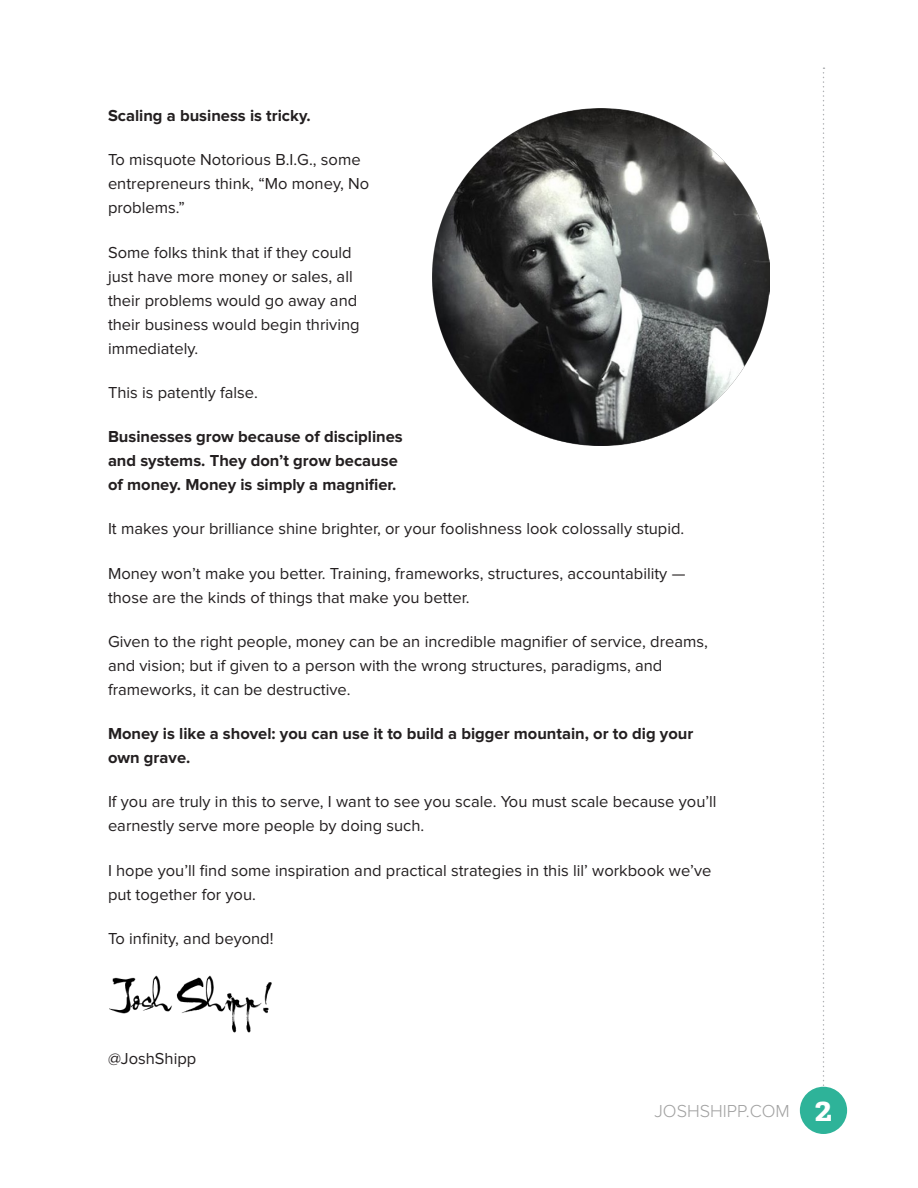
<style>
.page{position:relative;width:918px;height:1188px;background:#fff}
.page>*{position:absolute;margin:0;border:0;box-sizing:border-box;transform-origin:0 0}
.t1{font:300 18px "Proxima Nova";color:#a1a1a1}
.t2{font:16.5px/24px "Proxima Nova";color:#231f20}
.t3{font:700 16.5px/24px "Proxima Nova";color:#231f20}
.s1{font-family:"Adelle";font-weight:700;font-size:33px;color:#fff}
</style>
<div class="page">
<svg style="left:823px;top:68px;width:2px;height:1019px"></svg>
<div style="left:800px;top:1087px;width:47px;height:47px;background:#2eb399;border-radius:50%"></div>
<img style="left:432px;top:108px;width:338px;height:338px">
<img style="left:110px;top:975px;width:162px;height:58px">
<p class="t3" style="left:108px;top:104px;width:204px">Scaling a business is tricky.</p>
<p class="t2" style="left:108px;top:148px;width:263px">To misquote Notorious B.I.G., some entrepreneurs think, “Mo money, No problems.”</p>
<p class="t2" style="left:108px;top:241px;width:253px">Some folks think that if they could just have more money or sales, all their problems would go away and their business would begin thriving immediately.</p>
<p class="t2" style="left:108px;top:381px;width:151px">This is patently false.</p>
<p class="t3" style="left:108px;top:425px;width:296px">Businesses grow because of disciplines and systems. They don’t grow because of money. Money is simply a magnifier.</p>
<p class="t2" style="left:108px;top:517px;width:578px">It makes your brilliance shine brighter, or your foolishness look colossally stupid.</p>
<p class="t2" style="left:108px;top:562px;width:579px">Money won’t make you better. Training, frameworks, structures, accountability — those are the kinds of things that make you better.</p>
<p class="t2" style="left:108px;top:630px;width:601px">Given to the right people, money can be an incredible magnifier of service, dreams, and vision; but if given to a person with the wrong structures, paradigms, and frameworks, it can be destructive.</p>
<p class="t3" style="left:108px;top:722px;width:587px">Money is like a shovel: you can use it to build a bigger mountain, or to dig your own grave.</p>
<p class="t2" style="left:108px;top:790px;width:610px">If you are truly in this to serve, I want to see you scale. You must scale because you’ll earnestly serve more people by doing such.</p>
<p class="t2" style="left:108px;top:859px;width:605px">I hope you’ll find some inspiration and practical strategies in this lil’ workbook we’ve put together for you.</p>
<p class="t2" style="left:108px;top:927px;width:167px">To infinity, and beyond!</p>
<p class="t2" style="left:108px;top:1047px;width:90px">@JoshShipp</p>
<p class="t1" style="left:654px;top:1101px;width:179px">JOSHSHIPP.COM <span class="s1">2</span></p>
</div>
